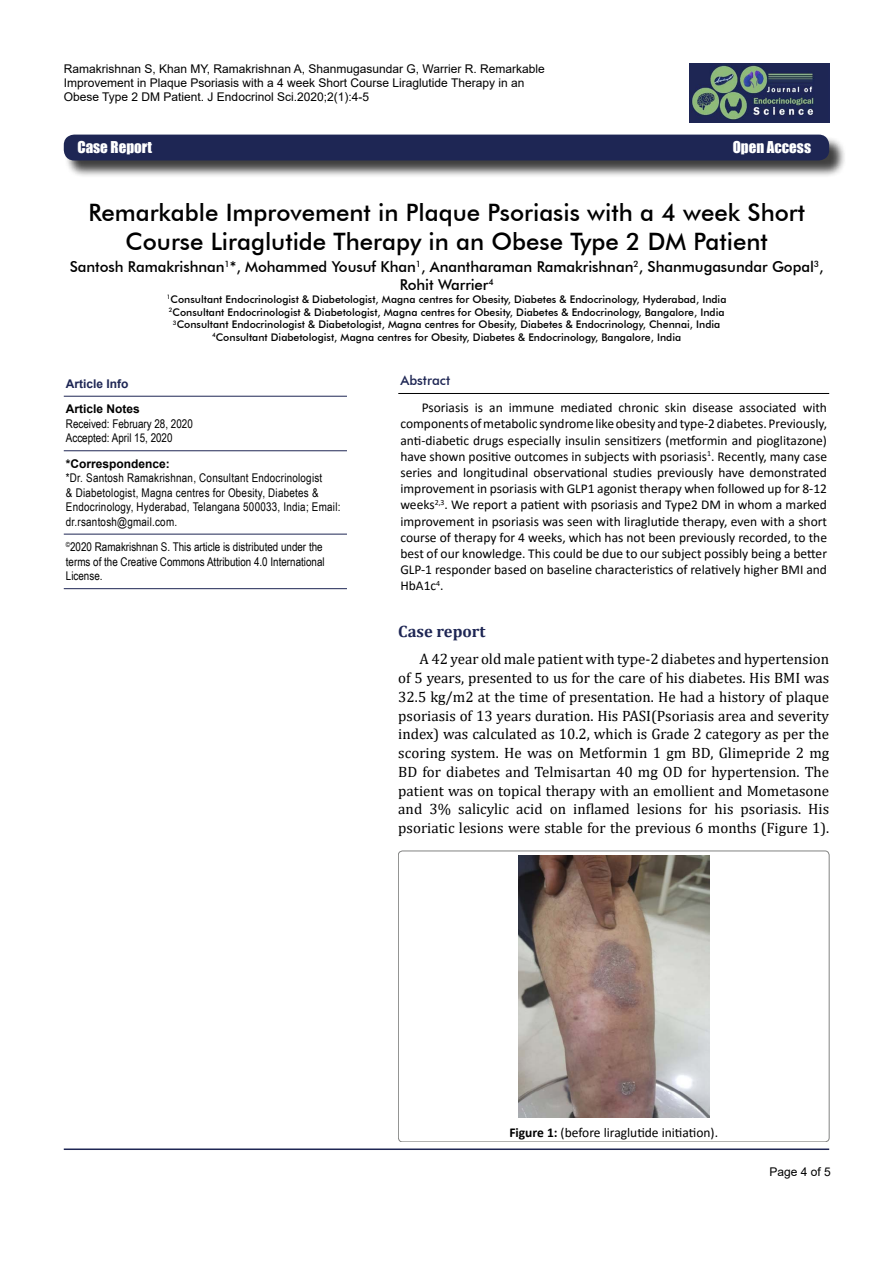
<style>
.page{position:relative;width:893px;height:1263px;background:#fff}
.page>*{position:absolute;margin:0;border:0;box-sizing:border-box;transform-origin:0 0}
.t1{font:500 24px/28.8px "Futura BT";color:#000;text-align:center}
.t2{font:700 16.5px "Cambria";color:#1e2654}
.t3{font:15px/18.8px "Cambria";color:#000;text-align:justify}
.t4{font:500 15px/18px "Futura BT";letter-spacing:-.005em;color:#000;text-align:center}
.t5{font:15px "Impact";color:#fff}
.t6{font:13.5px/16.2px "Calibri";color:#000;text-align:justify}
.t7{font:500 13.5px "Futura BT";color:#1e2654}
.t8{font:12px/14.4px "Arial";color:#000}
.t9{font:12px/14.4px "Arial Narrow";letter-spacing:.02em;color:#000}
.t10{font:12px/14.4px "Arial Narrow";color:#000}
.t11{font:700 12px "Arial";color:#000}
.t12{font:700 12px "Arial";color:#1e2654}
.t13{font:500 10.5px/12.6px "Futura BT";color:#000;text-align:center}
.s1{font-weight:700}
</style>
<div class="page">
<div style="left:65px;top:135px;width:781px;height:43px;background:#000;opacity:.75"></div>
<div style="left:64px;top:135px;width:765px;height:25px;background:#1e2654;border-radius:10px"></div>
<hr style="left:64px;top:1148px;width:765px;height:2px;background:#1e2654">
<img style="left:690px;top:64px;width:139px;height:58px">
<hr style="left:64px;top:450px;width:283px;height:1px;background:#1e2654">
<hr style="left:64px;top:534px;width:283px;height:1px;background:#1e2654">
<hr style="left:64px;top:588px;width:283px;height:1px;background:#1e2654">
<hr style="left:64px;top:396px;width:283px;height:1px;background:#1e2654">
<hr style="left:398px;top:393px;width:431px;height:1px;background:#000">
<div style="left:398px;top:851px;width:431px;height:291px;border:1px solid #000400;border-radius:4px"></div>
<img style="left:518px;top:856px;width:191px;height:262px">
<p class="t8" style="left:64px;top:61px;width:482px">Ramakrishnan S, Khan MY, Ramakrishnan A, Shanmugasundar G, Warrier R. Remarkable<br>Improvement in Plaque Psoriasis with a 4 week Short Course Liraglutide Therapy in an<br>Obese Type 2 DM Patient. J Endocrinol Sci.2020;2(1):4-5</p>
<p class="t5" style="left:77px;top:136px;width:76px">Case Report</p>
<p class="t5" style="left:733px;top:136px;width:80px">Open Access</p>
<h1 class="t1" style="left:88px;top:198px;width:718px">Remarkable Improvement in Plaque Psoriasis with a 4 week Short<br>Course Liraglutide Therapy in an Obese Type 2 DM Patient</h1>
<p class="t4" style="left:70px;top:258px;width:755px">Santosh Ramakrishnan<sup>1</sup>*, Mohammed Yousuf Khan<sup>1</sup>, Anantharaman Ramakrishnan<sup>2</sup>, Shanmugasundar Gopal<sup>3</sup>,<br>Rohit Warrier<sup>4</sup></p>
<p class="t13" style="left:167px;top:293px;width:561px"><sup>1</sup>Consultant Endocrinologist &amp; Diabetologist, Magna centres for Obesity, Diabetes &amp; Endocrinology, Hyderabad, India <sup>2</sup>Consultant Endocrinologist &amp; Diabetologist, Magna centres for Obesity, Diabetes &amp; Endocrinology, Bangalore, India <sup>3</sup>Consultant Endocrinologist &amp; Diabetologist, Magna centres for Obesity, Diabetes &amp; Endocrinology, Chennai, India <sup>4</sup>Consultant Diabetologist, Magna centres for Obesity, Diabetes &amp; Endocrinology, Bangalore, India</p>
<p class="t12" style="left:66px;top:375px;width:64px">Article Info</p>
<p class="t11" style="left:66px;top:401px;width:76px">Article Notes</p>
<p class="t10" style="left:66px;top:416px;width:128px">Received: February 28, 2020<br>Accepted: April 15, 2020</p>
<p class="t11" style="left:66px;top:455px;width:106px">*Correspondence:</p>
<p class="t9" style="left:66px;top:470px;width:276px">*Dr. Santosh Ramakrishnan, Consultant Endocrinologist<br>&amp; Diabetologist, Magna centres for Obesity, Diabetes &amp; Endocrinology, Hyderabad, Telangana 500033, India; Email: dr.rsantosh@gmail.com.</p>
<p class="t10" style="left:66px;top:539px;width:260px"><sup>©</sup>2020 Ramakrishnan S. This article is distributed under the terms of the Creative Commons Attribution 4.0 International<br>License.</p>
<p class="t7" style="left:400px;top:372px;width:51px">Abstract</p>
<p class="t6" style="left:400px;top:399px;width:428px;text-indent:21px">Psoriasis is an immune mediated chronic skin disease associated with components of metabolic syndrome like obesity and type-2 diabetes. Previously, anti-diabetic drugs especially insulin sensitizers (metformin and pioglitazone) have shown positive outcomes in subjects with psoriasis<sup>1</sup>. Recently, many case series and longitudinal observational studies previously have demonstrated improvement in psoriasis with GLP1 agonist therapy when followed up for 8-12 weeks<sup>2,3</sup>. We report a patient with psoriasis and Type2 DM in whom a marked improvement in psoriasis was seen with liraglutide therapy, even with a short course of therapy for 4 weeks, which has not been previously recorded, to the best of our knowledge. This could be due to our subject possibly being a better GLP-1 responder based on baseline characteristics of relatively higher BMI and HbA1c<sup>4</sup>.</p>
<p class="t2" style="left:398px;top:620px;width:89px">Case report</p>
<p class="t3" style="left:398px;top:650px;width:432px;text-indent:21px">A 42 year old male patient with type-2 diabetes and hypertension of 5 years, presented to us for the care of his diabetes. His BMI was 32.5 kg/m2 at the time of presentation. He had a history of plaque psoriasis of 13 years duration. His PASI(Psoriasis area and severity index) was calculated as 10.2, which is Grade 2 category as per the scoring system. He was on Metformin 1 gm BD, Glimepride 2 mg BD for diabetes and Telmisartan 40 mg OD for hypertension. The patient was on topical therapy with an emollient and Mometasone and 3% salicylic acid on inflamed lesions for his psoriasis. His psoriatic lesions were stable for the previous 6 months (Figure 1).</p>
<p class="t6" style="left:509px;top:1124px;width:210px"><span class="s1">Figure 1:</span> (before liraglutide initiation).</p>
<p class="t8" style="left:769px;top:1165px;width:63px">Page 4 of 5</p>
</div>
